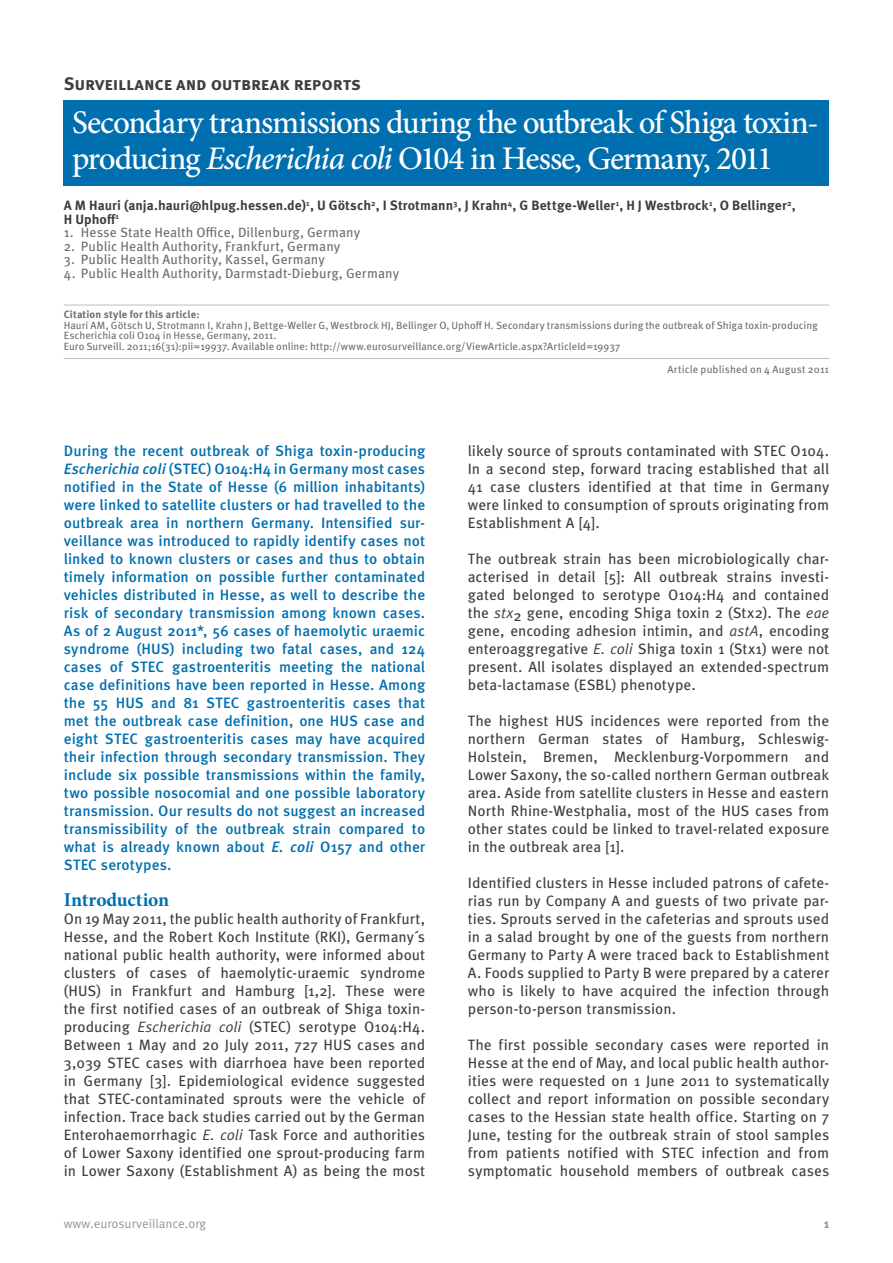
<style>
.page{position:relative;width:893px;height:1263px;background:#fff}
.page>*{position:absolute;margin:0;border:0;box-sizing:border-box;transform-origin:0 0}
.t1{font:500 33px/36px "Minion Pro";letter-spacing:-.035em;color:#fff}
.t2{font:700 19.5px "Minion Pro";letter-spacing:-.005em;color:#006faf}
.t3{font:700 18px "Meta Pro";color:#3e3e3f}
.t4{font:15px/18px "Meta Pro";color:#3e3e3f;text-align:justify}
.t5{font:500 15px/18px "Meta Pro";letter-spacing:.005em;color:#006faf;text-align:justify}
.t6{font:13.5px "Meta Pro";letter-spacing:.01em;color:#6c6d70}
.t7{font:700 13.5px/13.5px "Meta Pro";letter-spacing:.005em;color:#3e3e3f}
.t8{font:12.75px "Meta Pro";color:#939598}
.t9{font:700 12.75px "Meta Pro";color:#939598}
.t10{font:10.5px/10.5px "Meta Pro";color:#6c6d70}
.t11{font:700 10.5px "Meta Pro";letter-spacing:.015em;color:#6c6d70}
.s1{font-style:italic}
</style>
<div class="page">
<hr style="left:64px;top:305px;width:765px;height:1px;background:#bcbdc0">
<hr style="left:64px;top:358px;width:765px;height:1px;background:#bcbdc0">
<div style="left:64px;top:100px;width:765px;height:86px;background:#006faf"></div>
<p class="t3" style="left:64px;top:72px;width:299px">Surveillance and outbreak reports</p>
<h1 class="t1" style="left:72px;top:104px;width:748px">Secondary transmissions during the outbreak of Shiga toxin&shy;producing <span class="s1">Escherichia coli</span> O104 in Hesse, Germany, 2011</h1>
<p class="t7" style="left:64px;top:199px;width:734px">A M Hauri (anja.hauri@hlpug.hessen.de)<sup>1</sup>, U Götsch<sup>2</sup>, I Strotmann<sup>3</sup>, J Krahn<sup>4</sup>, G Bettge-Weller<sup>1</sup>, H J Westbrock<sup>1</sup>, O Bellinger<sup>2</sup>,<br>H Uphoff<sup>1</sup></p>
<p class="t6" style="left:64px;top:224px;width:298px">1. Hesse State Health Office, Dillenburg, Germany</p>
<p class="t6" style="left:64px;top:238px;width:278px">2. Public Health Authority, Frankfurt, Germany</p>
<p class="t6" style="left:64px;top:251px;width:263px">3. Public Health Authority, Kassel, Germany</p>
<p class="t6" style="left:64px;top:265px;width:337px">4. Public Health Authority, Darmstadt-Dieburg, Germany</p>
<p class="t11" style="left:64px;top:308px;width:137px">Citation style for this article:</p>
<p class="t10" style="left:64px;top:320px;width:756px">Hauri AM, Götsch U, Strotmann I, Krahn J, Bettge-Weller G, Westbrock HJ, Bellinger O, Uphoff H. Secondary transmissions during the outbreak of Shiga toxin-producing<br>Escherichia coli O104 in Hesse, Germany, 2011.<br>Euro Surveill. 2011;16(31):pii=19937. Available online: http://www.eurosurveillance.org/ViewArticle.aspx?ArticleId=19937</p>
<p class="t10" style="left:667px;top:364px;width:163px">Article published on 4 August 2011</p>
<p class="t5" style="left:64px;top:442px;width:363px">During the recent outbreak of Shiga toxin-producing <span class="s1">Escherichia coli</span> (STEC) O104:H4 in Germany most cases notified in the State of Hesse (6 million inhabitants) were linked to satellite clusters or had travelled to the outbreak area in northern Germany. Intensified sur&shy;veillance was introduced to rapidly identify cases not linked to known clusters or cases and thus to obtain timely information on possible further contaminated vehicles distributed in Hesse, as well to describe the risk of secondary transmission among known cases.<br>As of 2 August 2011*, 56 cases of haemolytic uraemic syndrome (HUS) including two fatal cases, and 124 cases of STEC gastroenteritis meeting the national case definitions have been reported in Hesse. Among the 55 HUS and 81 STEC gastroenteritis cases that met the outbreak case definition, one HUS case and eight STEC gastroenteritis cases may have acquired their infection through secondary transmission. They include six possible transmissions within the family, two possible nosocomial and one possible laboratory transmission. Our results do not suggest an increased transmissibility of the outbreak strain compared to what is already known about <span class="s1">E. coli</span> O157 and other STEC serotypes.</p>
<h2 class="t2" style="left:64px;top:886px;width:107px">Introduction</h2>
<p class="t4" style="left:64px;top:910px;width:363px">On 19 May 2011, the public health authority of Frankfurt, Hesse, and the Robert Koch Institute (RKI), Germany´s national public health authority, were informed about clusters of cases of haemolytic-uraemic syndrome (HUS) in Frankfurt and Hamburg [1,2]. These were the first notified cases of an outbreak of Shiga toxin&shy;producing <span class="s1">Escherichia coli</span> (STEC) serotype O104:H4.<br>Between 1 May and 20 July 2011, 727 HUS cases and 3,039 STEC cases with diarrhoea have been reported in Germany [3]. Epidemiological evidence suggested that STEC-contaminated sprouts were the vehicle of infection. Trace back studies carried out by the German Enterohaemorrhagic <span class="s1">E. coli</span> Task Force and authorities of Lower Saxony identified one sprout-producing farm in Lower Saxony (Establishment A) as being the most</p>
<p class="t4" style="left:468px;top:442px;width:363px">likely source of sprouts contaminated with STEC O104.<br>In a second step, forward tracing established that all 41 case clusters identified at that time in Germany were linked to consumption of sprouts originating from Establishment A [4].</p>
<p class="t4" style="left:468px;top:550px;width:363px">The outbreak strain has been microbiologically char&shy;acterised in detail [5]: All outbreak strains investi&shy;gated belonged to serotype O104:H4 and contained the <span class="s1">stx</span>2 gene, encoding Shiga toxin 2 (Stx2). The <span class="s1">eae </span>gene, encoding adhesion intimin, and <span class="s1">astA</span>, encoding enteroaggregative <span class="s1">E. coli</span> Shiga toxin 1 (Stx1) were not present. All isolates displayed an extended-spectrum beta-lactamase (ESBL) phenotype.</p>
<p class="t4" style="left:468px;top:712px;width:363px">The highest HUS incidences were reported from the northern German states of Hamburg, Schleswig-Holstein, Bremen, Mecklenburg-Vorpommern and Lower Saxony, the so-called northern German outbreak area. Aside from satellite clusters in Hesse and eastern North Rhine-Westphalia, most of the HUS cases from other states could be linked to travel-related exposure in the outbreak area [1].</p>
<p class="t4" style="left:468px;top:874px;width:363px">Identified clusters in Hesse included patrons of cafete&shy;rias run by Company A and guests of two private par&shy;ties. Sprouts served in the cafeterias and sprouts used in a salad brought by one of the guests from northern Germany to Party A were traced back to Establishment A. Foods supplied to Party B were prepared by a caterer who is likely to have acquired the infection through person-to-person transmission.</p>
<p class="t4" style="left:468px;top:1036px;width:363px">The first possible secondary cases were reported in Hesse at the end of May, and local public health author&shy;ities were requested on 1 June 2011 to systematically collect and report information on possible secondary cases to the Hessian state health office. Starting on 7<br>June, testing for the outbreak strain of stool samples from patients notified with STEC infection and from symptomatic household members of outbreak cases</p>
<p class="t8" style="left:64px;top:1215px;width:144px">www.eurosurveillance.org</p>
<p class="t9" style="left:824px;top:1215px;width:7px">1</p>
</div>
